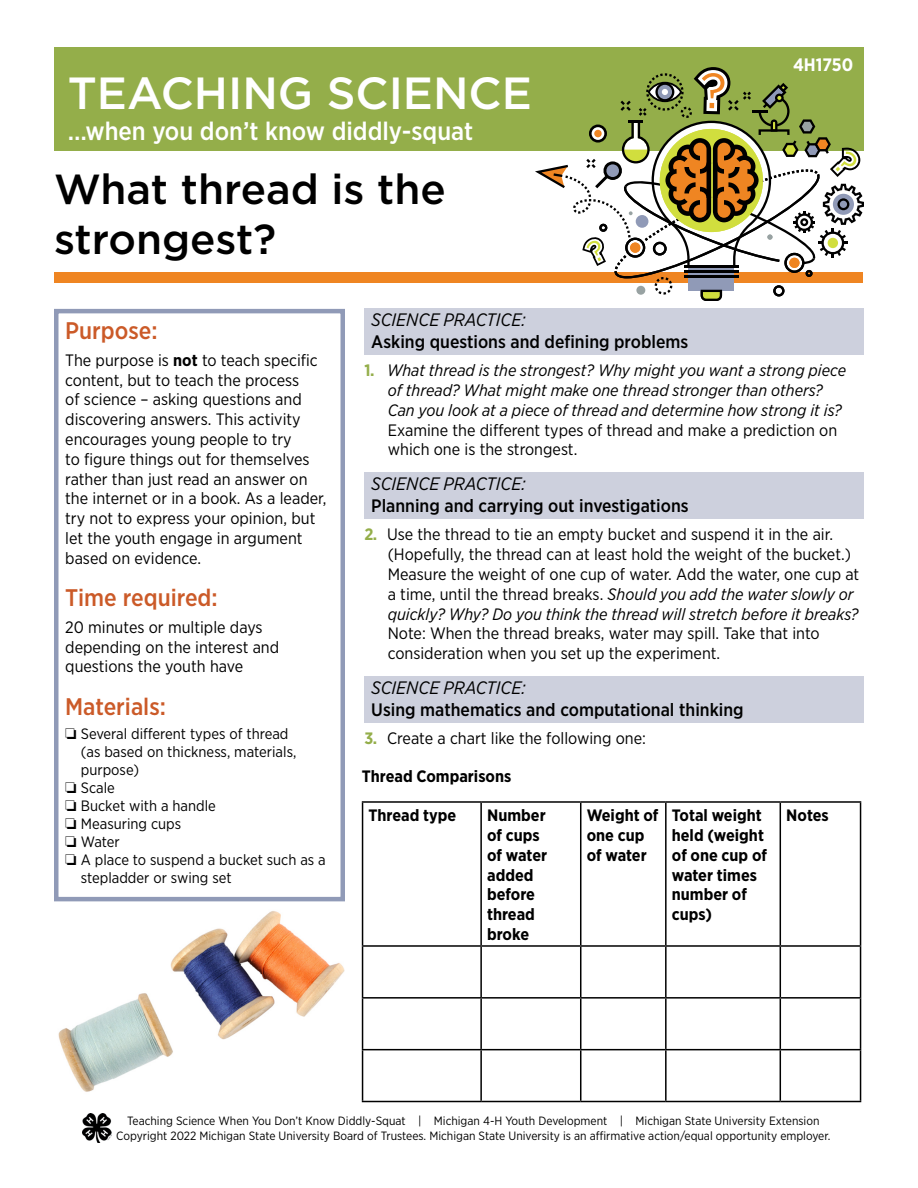
<style>
.page{position:relative;width:918px;height:1188px;background:#fff}
.page>*{position:absolute;margin:0;border:0;box-sizing:border-box;transform-origin:0 0}
.t1{font:500 45px "Gotham";color:#fff}
.Headline{font:500 42px/50.4px "Gotham";color:#000}
.t2{font:500 25.5px "Gotham Narrow";color:#fff}
.Subhead1{font:500 24px "Gotham Narrow";color:#cb5a28}
.SCIENCE_PRACTICE{font:500 18px/21.6px "Gotham Narrow";color:#000}
.t3{font:700 18px "Gotham Narrow";color:#fff}
.Body{font:16.5px/19.8px "Gotham Narrow";color:#000}
.t4{font:italic 16.5px/19.8px "Gotham Narrow";color:#000}
.Body-2{font:700 16.5px/19.8px "Gotham Narrow";color:#000}
.t5{font:15px/18px "Gotham Narrow";color:#000}
.t6{font:12px/14.4px "Gotham Narrow";color:#000;text-align:center}
.s1{font-weight:700}
.s2{font-weight:400;font-style:italic}
.s3{font-weight:700;font-style:normal;color:#94ae4a}
.s4{font-style:normal}
.s5{font-weight:700;color:#94ae4a}
.s6{font-style:italic}
</style>
<div class="page">
<div style="left:55px;top:272px;width:808px;height:11px;background:#ef8522"></div>
<div style="left:54px;top:47px;width:810px;height:104px;background:#94ae4a"></div>
<svg style="left:535px;top:67px;width:329px;height:234px"></svg>
<div style="left:594px;top:130px;width:8px;height:7px;background:#ef8522;border-radius:50%"></div>
<img style="left:82px;top:1113px;width:29px;height:30px">
<img style="left:58px;top:911px;width:287px;height:181px">
<div style="left:54px;top:309px;width:291px;height:592px;border:4px solid #909ab7"></div>
<div style="left:364px;top:308px;width:500px;height:47px;background:#cdd0dd"></div>
<div style="left:364px;top:473px;width:500px;height:46px;background:#cdd0dd"></div>
<div style="left:364px;top:677px;width:500px;height:46px;background:#cdd0dd"></div>
<hr style="left:362px;top:801px;width:119px;height:2px;background:#000">
<hr style="left:362px;top:803px;width:1px;height:142px;background:#000">
<hr style="left:481px;top:801px;width:100px;height:2px;background:#000">
<hr style="left:480px;top:803px;width:2px;height:142px;background:#000">
<hr style="left:581px;top:801px;width:85px;height:2px;background:#000">
<hr style="left:580px;top:803px;width:1px;height:142px;background:#000">
<hr style="left:666px;top:801px;width:114px;height:2px;background:#000">
<hr style="left:665px;top:803px;width:2px;height:142px;background:#000">
<hr style="left:780px;top:801px;width:81px;height:2px;background:#000">
<hr style="left:780px;top:803px;width:1px;height:142px;background:#000">
<hr style="left:860px;top:803px;width:1px;height:142px;background:#000">
<hr style="left:362px;top:945px;width:119px;height:2px;background:#000">
<hr style="left:362px;top:947px;width:1px;height:50px;background:#000">
<hr style="left:481px;top:945px;width:100px;height:2px;background:#000">
<hr style="left:480px;top:947px;width:2px;height:50px;background:#000">
<hr style="left:581px;top:945px;width:85px;height:2px;background:#000">
<hr style="left:580px;top:947px;width:1px;height:50px;background:#000">
<hr style="left:666px;top:945px;width:114px;height:2px;background:#000">
<hr style="left:665px;top:947px;width:2px;height:50px;background:#000">
<hr style="left:780px;top:945px;width:81px;height:2px;background:#000">
<hr style="left:780px;top:947px;width:1px;height:50px;background:#000">
<hr style="left:860px;top:947px;width:1px;height:50px;background:#000">
<hr style="left:362px;top:997px;width:119px;height:2px;background:#000">
<hr style="left:362px;top:999px;width:1px;height:50px;background:#000">
<hr style="left:481px;top:997px;width:100px;height:2px;background:#000">
<hr style="left:480px;top:999px;width:2px;height:50px;background:#000">
<hr style="left:581px;top:997px;width:85px;height:2px;background:#000">
<hr style="left:580px;top:999px;width:1px;height:50px;background:#000">
<hr style="left:666px;top:997px;width:114px;height:2px;background:#000">
<hr style="left:665px;top:999px;width:2px;height:50px;background:#000">
<hr style="left:780px;top:997px;width:81px;height:2px;background:#000">
<hr style="left:780px;top:999px;width:1px;height:50px;background:#000">
<hr style="left:860px;top:999px;width:1px;height:50px;background:#000">
<hr style="left:362px;top:1049px;width:119px;height:1px;background:#000">
<hr style="left:362px;top:1050px;width:1px;height:51px;background:#000">
<hr style="left:481px;top:1049px;width:100px;height:1px;background:#000">
<hr style="left:480px;top:1050px;width:2px;height:51px;background:#000">
<hr style="left:581px;top:1049px;width:85px;height:1px;background:#000">
<hr style="left:580px;top:1050px;width:1px;height:51px;background:#000">
<hr style="left:666px;top:1049px;width:114px;height:1px;background:#000">
<hr style="left:665px;top:1050px;width:2px;height:51px;background:#000">
<hr style="left:780px;top:1049px;width:81px;height:1px;background:#000">
<hr style="left:780px;top:1050px;width:1px;height:51px;background:#000">
<hr style="left:860px;top:1050px;width:1px;height:51px;background:#000">
<hr style="left:362px;top:1101px;width:119px;height:1px;background:#000">
<hr style="left:481px;top:1101px;width:100px;height:1px;background:#000">
<hr style="left:581px;top:1101px;width:85px;height:1px;background:#000">
<hr style="left:666px;top:1101px;width:114px;height:1px;background:#000">
<hr style="left:780px;top:1101px;width:81px;height:1px;background:#000">
<h1 class="t1" style="left:68px;top:63px;width:466px">TEACHING SCIENCE</h1>
<h3 class="t2" style="left:68px;top:115px;width:407px">…when you don’t know diddly-squat</h3>
<p class="Headline" style="left:54px;top:163px;width:393px">What thread is the strongest?</p>
<p class="t3" style="left:793px;top:53px;width:62px">4H1750</p>
<p class="Subhead1" style="left:65px;top:316px;width:94px">Purpose:</p>
<p class="Body" style="left:65px;top:350px;width:263px">The purpose is <span class="s1">not</span> to teach specific content, but to teach the process<br>of science – asking questions and discovering answers. This activity encourages young people to try<br>to figure things out for themselves rather than just read an answer on the internet or in a book. As a leader, try not to express your opinion, but let the youth engage in argument based on evidence.</p>
<p class="Subhead1" style="left:65px;top:583px;width:154px">Time required:</p>
<p class="Body" style="left:65px;top:617px;width:216px">20 minutes or multiple days depending on the interest and questions the youth have</p>
<p class="Subhead1" style="left:65px;top:691px;width:102px">Materials:</p>
<p class="t5" style="left:81px;top:725px;width:217px;text-indent:-16px">❏ Several different types of thread (as based on thickness, materials, purpose)</p>
<p class="t5" style="left:65px;top:779px;width:51px">❏ Scale</p>
<p class="t5" style="left:65px;top:797px;width:152px">❏ Bucket with a handle</p>
<p class="t5" style="left:65px;top:815px;width:118px">❏ Measuring cups</p>
<p class="t5" style="left:65px;top:833px;width:56px">❏ Water</p>
<p class="t5" style="left:81px;top:851px;width:246px;text-indent:-16px">❏ A place to suspend a bucket such as a stepladder or swing set</p>
<p class="SCIENCE_PRACTICE" style="left:371px;top:309px;width:319px"><span class="s2">SCIENCE PRACTICE:<br></span>Asking questions and defining problems</p>
<p class="t4" style="left:388px;top:360px;width:460px;text-indent:-23px"><span class="s3">1.</span> What thread is the strongest? Why might you want a strong piece of thread? What might make one thread stronger than others?<br>Can you look at a piece of thread and determine how strong it is?<br><span class="s4">Examine the different types of thread and make a prediction on which one is the strongest.</span></p>
<p class="SCIENCE_PRACTICE" style="left:371px;top:473px;width:319px"><span class="s2">SCIENCE PRACTICE:<br></span>Planning and carrying out investigations</p>
<p class="Body" style="left:388px;top:524px;width:473px;text-indent:-23px"><span class="s5">2.</span> Use the thread to tie an empty bucket and suspend it in the air. (Hopefully, the thread can at least hold the weight of the bucket.)<br>Measure the weight of one cup of water. Add the water, one cup at a time, until the thread breaks. <span class="s6">Should you add the water slowly or quickly? Why? Do you think the thread will stretch before it breaks?<br></span>Note: When the thread breaks, water may spill. Take that into consideration when you set up the experiment.</p>
<p class="SCIENCE_PRACTICE" style="left:371px;top:677px;width:374px"><span class="s2">SCIENCE PRACTICE:<br></span>Using mathematics and computational thinking</p>
<p class="Body" style="left:364px;top:728px;width:283px"><span class="s5">3.</span> Create a chart like the following one:</p>
<p class="Body-2" style="left:362px;top:766px;width:151px">Thread Comparisons</p>
<p class="Body-2" style="left:369px;top:805px;width:89px">Thread type</p>
<p class="Body-2" style="left:487px;top:805px;width:62px">Number of cups of water added before thread broke</p>
<p class="Body-2" style="left:587px;top:805px;width:73px">Weight of one cup of water</p>
<p class="Body-2" style="left:672px;top:805px;width:97px">Total weight held (weight of one cup of water times number of cups)</p>
<p class="Body-2" style="left:786px;top:805px;width:44px">Notes</p>
<p class="t6" style="left:116px;top:1114px;width:716px">Teaching Science When You Don’t Know Diddly-Squat | Michigan 4-H Youth Development | Michigan State University Extension<br>Copyright 2022 Michigan State University Board of Trustees. Michigan State University is an affirmative action/equal opportunity employer.</p>
</div>
